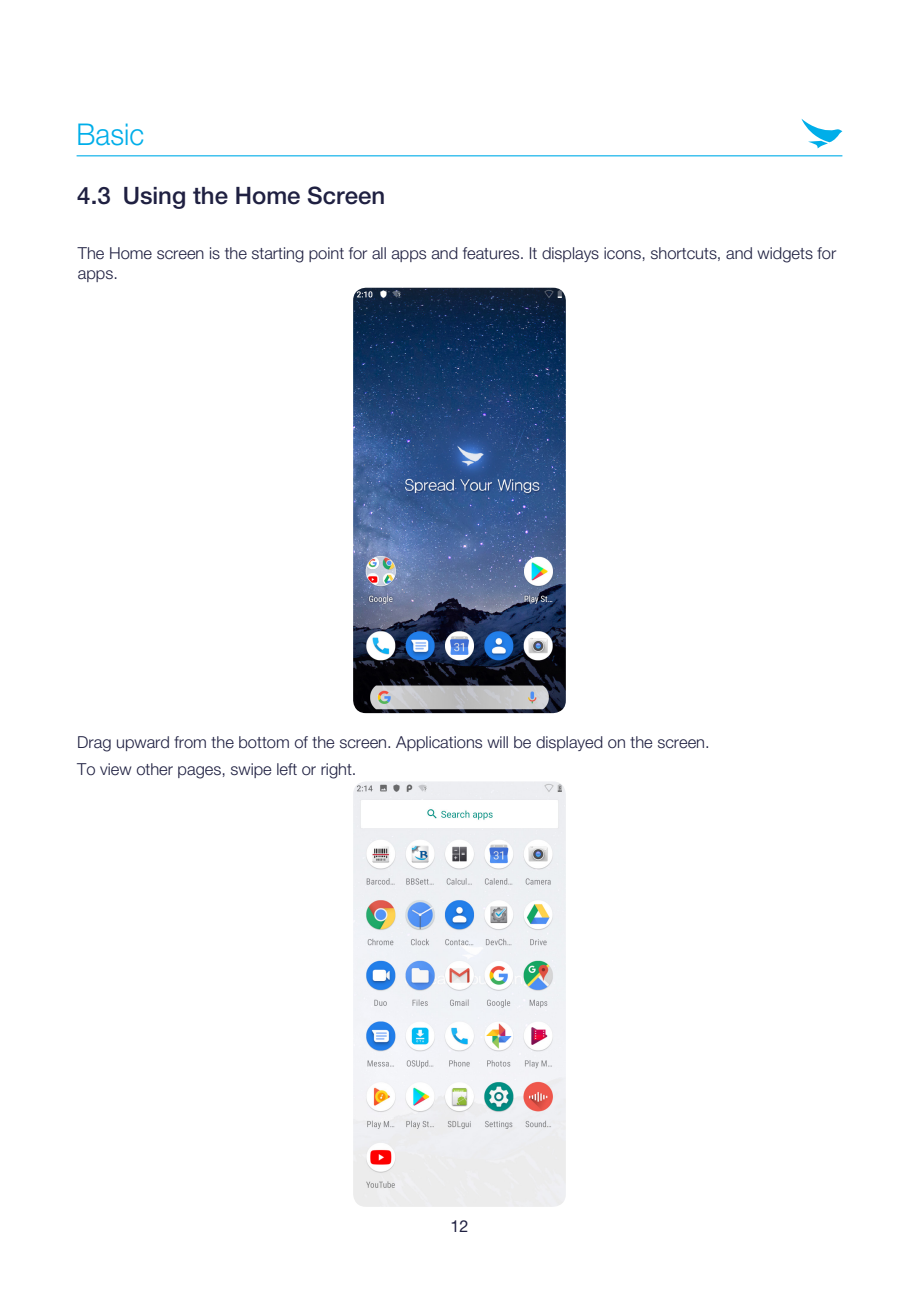
<style>
.page{position:relative;width:919px;height:1289px;background:#fff}
.page>*{position:absolute;margin:0;border:0;box-sizing:border-box;transform-origin:0 0}
.t1{font:300 30px "Helvetica Neue";color:#00aee9;scale:.95 1}
.t2{font:500 24px "Helvetica Neue";color:#1f2041}
.t3{font:300 16.5px/19.8px "Helvetica Neue";color:#1f2041}
.t4{font:16.5px "Helvetica Neue";color:#1f2041}
</style>
<div class="page">
<hr style="left:77px;top:155px;width:765px;height:1px;background:#00aee9">
<svg style="left:801px;top:119px;width:41px;height:29px"></svg>
<img style="left:353px;top:288px;width:213px;height:425px">
<img style="left:353px;top:781px;width:213px;height:425px">
<h1 class="t1" style="left:77px;top:116px;width:73px">Basic</h1>
<h2 class="t2" style="left:77px;top:181px;width:309px">4.3 Using the Home Screen</h2>
<p class="t3" style="left:78px;top:243px;width:759px">The Home screen is the starting point for all apps and features. It displays icons, shortcuts, and widgets for apps.</p>
<p class="t3" style="left:77px;top:731px;width:634px">Drag upward from the bottom of the screen. Applications will be displayed on the screen.</p>
<p class="t3" style="left:77px;top:758px;width:281px">To view other pages, swipe left or right.</p>
<p class="t4" style="left:450px;top:1216px;width:19px">12</p>
</div>
